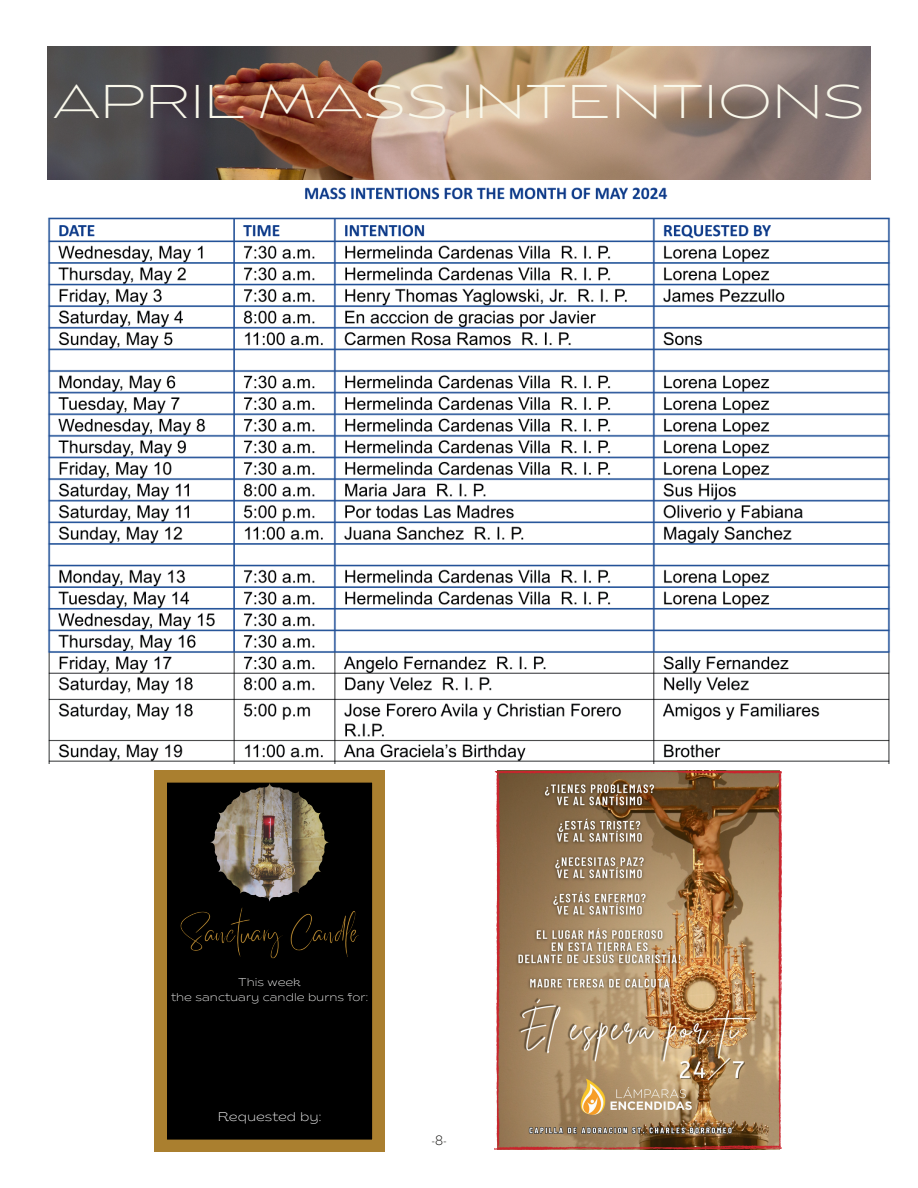
<style>
.page{position:relative;width:918px;height:1188px;background:#fff}
.page>*{position:absolute;margin:0;border:0;box-sizing:border-box;transform-origin:0 0}
.t1{font:200 expanded 47.25px "Balgin";color:#f9f8eb}
.t2{font:200 13.5px "Balgin";color:#080704}
.t3{font:200 semi-expanded 12.45px "Brice";color:#fff}
.t4{font:200 semi-expanded 11.1px/14.9px "Brice";color:#fdfdfc;text-align:center}
</style>
<div class="page">
<img style="left:47px;top:46px;width:824px;height:134px">
<svg style="left:155px;top:770px;width:229px;height:382px;background:#271d0a"></svg>
<img style="left:210px;top:782px;width:120px;height:120px">
<img style="left:175px;top:902px;width:191px;height:64px">
<img style="left:494px;top:771px;width:288px;height:378px">
<img style="left:47px;top:187px;width:844px;height:577px">
<h1 class="t1" style="left:53px;top:71px;width:814px">APRIL MASS INTENTIONS</h1>
<p class="t4" style="left:171px;top:974px;width:198px">This week<br>the sanctuary candle burns for:</p>
<p class="t3" style="left:218px;top:1107px;width:105px">Requested by:</p>
<p class="t2" style="left:431px;top:1131px;width:17px">-8-</p>
</div>
